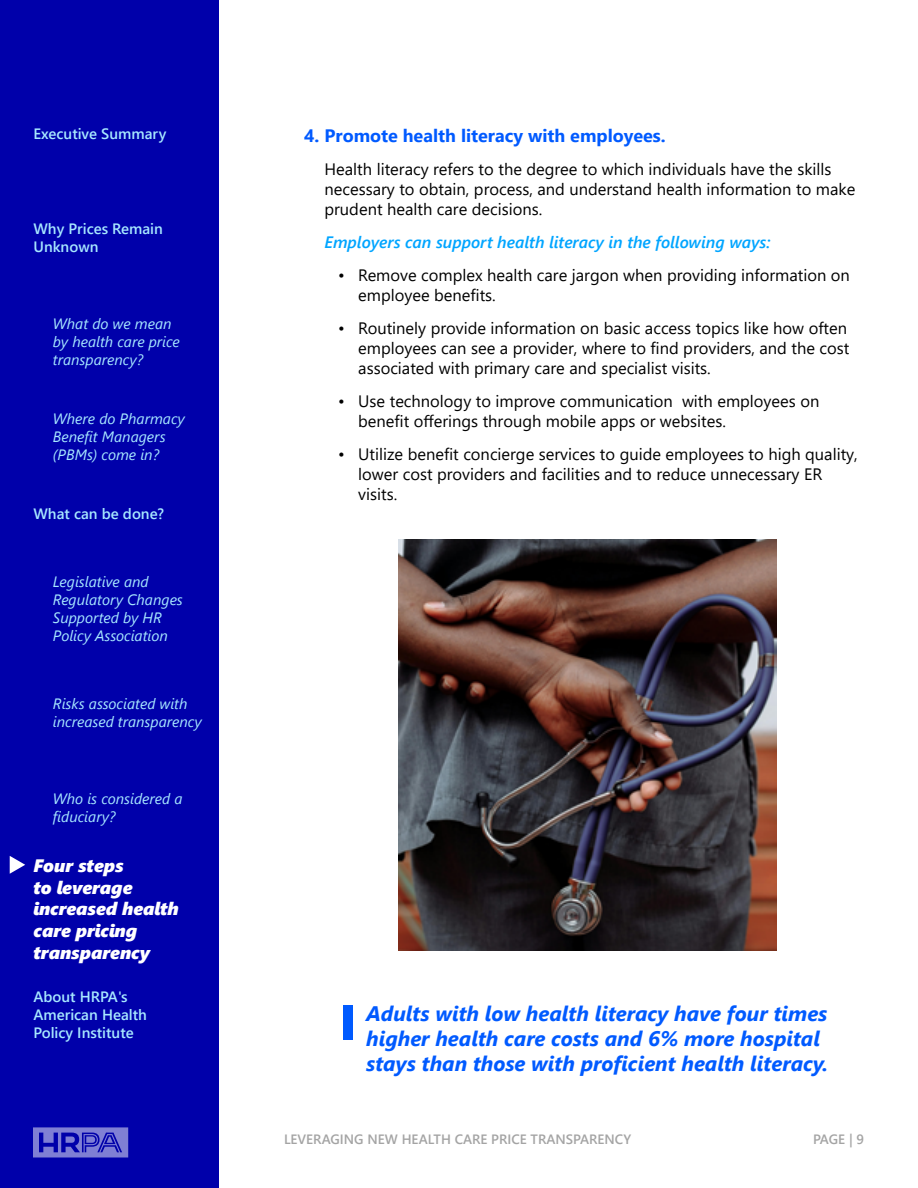
<style>
.page{position:relative;width:918px;height:1188px;background:#fff}
.page>*{position:absolute;margin:0;border:0;box-sizing:border-box;transform-origin:0 0}
.t1{font:italic 700 21px/25.2px "Segoe UI";color:#005aff}
.t2{font:italic 18px/21.6px "Segoe UI Black";color:#fff}
.t3{font:700 18px "Segoe UI";color:#005aff}
.t4{font:16.5px/19.8px "Segoe UI";color:#000}
.t5{font:italic 600 16.5px "Segoe UI";color:#00a5ff}
.t6{font:italic 15px/18px "Segoe UI";color:#a7e8ff}
.t7{font:600 15px/18px "Segoe UI";color:#a7e8ff}
.t8{font:600 13.5px "Segoe UI";color:#a4a4a4}
</style>
<div class="page">
<div style="left:0;top:0;width:218px;height:1188px;background:#00a"></div>
<svg style="left:33px;top:1127px;width:95px;height:31px"></svg>
<svg style="left:10px;top:856px;width:15px;height:18px"></svg>
<div style="left:343px;top:1006px;width:10px;height:34px;background:#005aff"></div>
<img style="left:399px;top:539px;width:377px;height:411px">
<p class="t7" style="left:33px;top:124px;width:134px">Executive Summary</p>
<p class="t7" style="left:33px;top:219px;width:131px">Why Prices Remain<br>Unknown</p>
<p class="t6" style="left:53px;top:312px;width:128px">What do we mean by health care price transparency?</p>
<p class="t6" style="left:53px;top:407px;width:133px">Where do Pharmacy<br>Benefit Managers (PBMs) come in?</p>
<p class="t7" style="left:33px;top:504px;width:132px">What can be done?</p>
<p class="t6" style="left:53px;top:570px;width:131px">Legislative and<br>Regulatory Changes<br>Supported by HR<br>Policy Association</p>
<p class="t6" style="left:53px;top:692px;width:150px">Risks associated with increased transparency</p>
<p class="t6" style="left:53px;top:787px;width:131px">Who is considered a fiduciary?</p>
<p class="t2" style="left:33px;top:854px;width:147px">Four steps<br>to leverage increased health care pricing transparency</p>
<p class="t7" style="left:33px;top:987px;width:115px">About HRPA's<br>American Health<br>Policy Institute</p>
<p class="t3" style="left:304px;top:118px;width:363px">4. Promote health literacy with employees.</p>
<p class="t4" style="left:325px;top:158px;width:532px">Health literacy refers to the degree to which individuals have the skills necessary to obtain, process, and understand health information to make prudent health care decisions.</p>
<p class="t5" style="left:325px;top:226px;width:448px">Employers can support health literacy in the following ways:</p>
<p class="t4" style="left:358px;top:264px;width:493px;text-indent:-20px">• Remove complex health care jargon when providing information on employee benefits.</p>
<p class="t4" style="left:358px;top:317px;width:493px;text-indent:-20px">• Routinely provide information on basic access topics like how often employees can see a provider, where to find providers, and the cost associated with primary care and specialist visits.</p>
<p class="t4" style="left:358px;top:390px;width:463px;text-indent:-20px">• Use technology to improve communication with employees on benefit offerings through mobile apps or websites.</p>
<p class="t4" style="left:358px;top:443px;width:501px;text-indent:-20px">• Utilize benefit concierge services to guide employees to high quality, lower cost providers and facilities and to reduce unnecessary ER visits.</p>
<p class="t1" style="left:366px;top:998px;width:464px">Adults with low health literacy have four times higher health care costs and 6% more hospital stays than those with proficient health literacy.</p>
<p class="t8" style="left:284px;top:1126px;width:349px">LEVERAGING NEW HEALTH CARE PRICE TRANSPARENCY</p>
<p class="t8" style="left:813px;top:1126px;width:52px">PAGE | 9</p>
</div>
